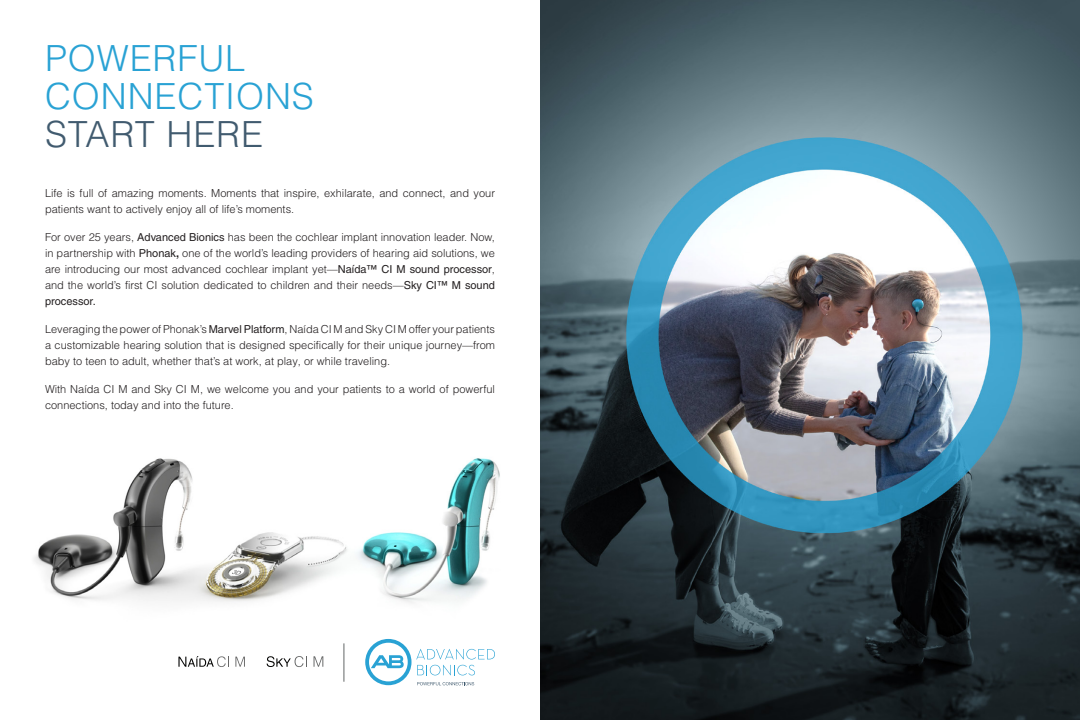
<style>
.page{position:relative;width:1080px;height:720px;background:#fff}
.page>*{position:absolute;margin:0;border:0;box-sizing:border-box;transform-origin:0 0}
.LIFESTYLE__Page_Titl{font:300 36px "Helvetica LT Pro";letter-spacing:.025em;color:#29a2d4}
.LIFESTYLE__Page_Titl-2{font:300 36px "Helvetica LT Pro";letter-spacing:.025em;color:#415b6f}
.t1{font:300 11px/16px "Helvetica LT Pro";color:#231f20}
.s1{font-weight:400}
.s2{font-weight:700}
</style>
<div class="page">
<img style="left:34px;top:458px;width:466px;height:222px">
<svg style="left:365px;top:639px;width:130px;height:46px"></svg>
<hr style="left:344px;top:643px;width:1px;height:39px;background:#636767">
<svg style="left:235px;top:657px;width:10px;height:10px"></svg>
<svg style="left:178px;top:656px;width:51px;height:11px"></svg>
<svg style="left:267px;top:656px;width:40px;height:11px"></svg>
<svg style="left:314px;top:656px;width:9px;height:11px"></svg>
<img style="left:540px;top:0;width:540px;height:720px">
<p class="LIFESTYLE__Page_Titl" style="left:45px;top:36px;width:202px">POWERFUL</p>
<p class="LIFESTYLE__Page_Titl" style="left:45px;top:74px;width:270px">CONNECTIONS</p>
<p class="LIFESTYLE__Page_Titl-2" style="left:45px;top:112px;width:220px">START HERE</p>
<p class="t1" style="left:45px;top:185px;width:452px">Life is full of amazing moments. Moments that inspire, exhilarate, and connect, and your patients want to actively enjoy all of life’s moments.</p>
<p class="t1" style="left:45px;top:229px;width:452px;text-align:justify">For over 25 years, <span class="s1">Advanced Bionics</span> has been the cochlear implant innovation leader. Now, in partnership with <span class="s1">Phonak</span><span class="s2">,</span> one of the world’s leading providers of hearing aid solutions, we are introducing our most advanced cochlear implant yet—<span class="s1">Naída™ CI M sound processor</span>, and the world’s first CI solution dedicated to children and their needs—<span class="s1">Sky CI™ M sound processor.</span></p>
<p class="t1" style="left:45px;top:321px;width:452px;text-align:justify">Leveraging the power of Phonak’s <span class="s1">Marvel Platform</span>, Naída CI M and Sky CI M offer your patients a customizable hearing solution that is designed specifically for their unique journey—from baby to teen to adult, whether that’s at work, at play, or while traveling.</p>
<p class="t1" style="left:45px;top:381px;width:452px">With Naída CI M and Sky CI M, we welcome you and your patients to a world of powerful connections, today and into the future.</p>
</div>
